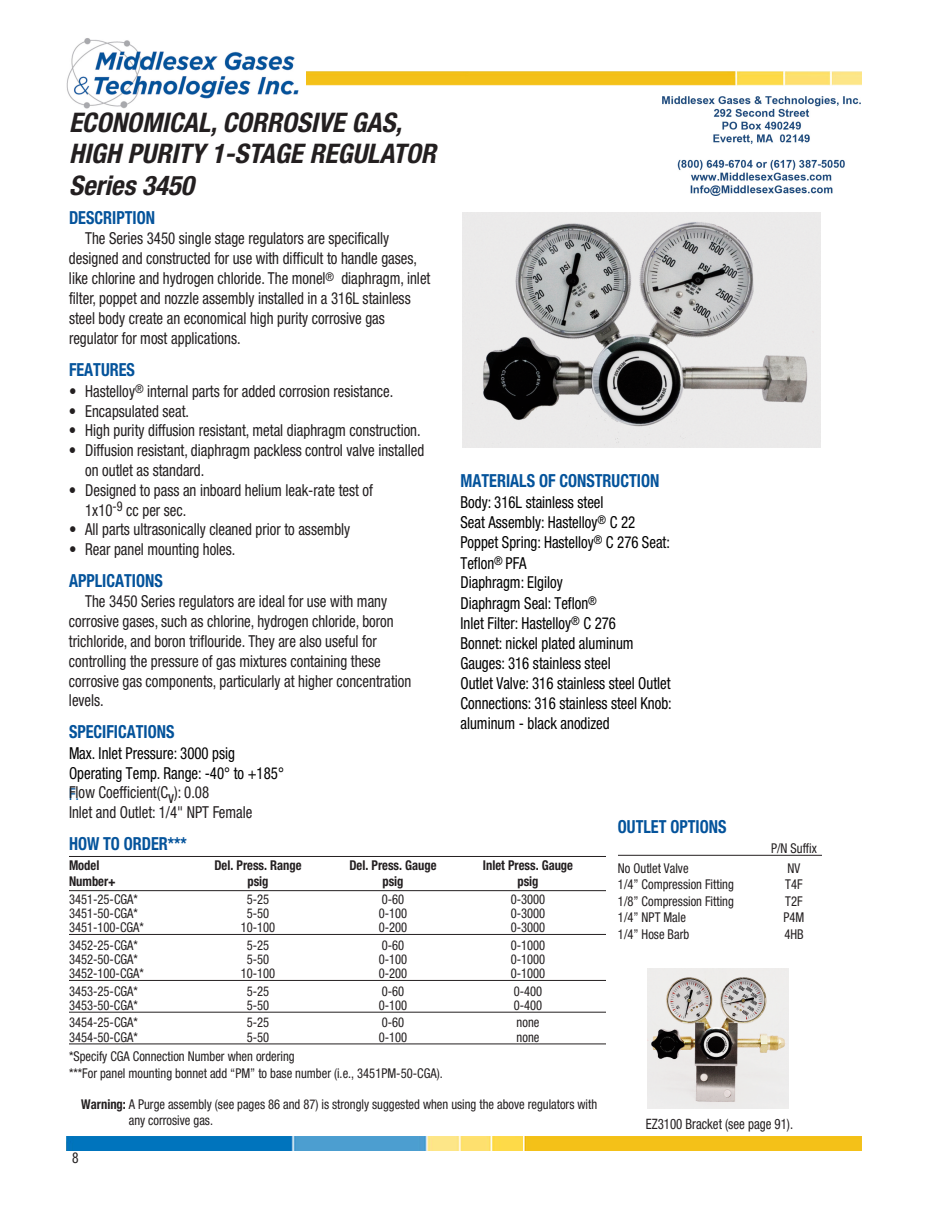
<style>
.page{position:relative;width:945px;height:1215px;background:#fff}
.page>*{position:absolute;margin:0;border:0;box-sizing:border-box;transform-origin:0 0}
.t1{font:italic 700 condensed 27px/31.5px "Helvetica Neue LT";color:#231f20}
.t2{font:700 condensed 18px "Helvetica Neue LT";color:#04539b;scale:.9 1}
.t3{font:condensed 16.5px/19.8px "Helvetica Neue LT";color:#231f20;scale:.9 1}
.t4{font:condensed 16.5px/20.1px "Helvetica Neue LT";color:#000;scale:.9 1}
.t5{font:condensed 15px "Helvetica Neue LT";color:#231f20;scale:.9 1}
.t6{font:condensed 14.4px "Helvetica Neue LT";color:#231f20;scale:.9 1}
.t7{font:condensed 13.5px/16.5px "Helvetica Neue LT";color:#231f20;scale:.93 1}
.t8{font:700 condensed 13.5px "Helvetica Neue LT";color:#231f20;scale:.93 1}
.s1{color:#04539b}
.s2{color:#231f20}
.s3{font-weight:700}
</style>
<div class="page">
<hr style="left:69px;top:856px;width:537px;height:1px;background:#231f20">
<hr style="left:69px;top:890px;width:537px;height:1px;background:#231f20">
<hr style="left:69px;top:934px;width:537px;height:1px;background:#231f20">
<hr style="left:69px;top:980px;width:537px;height:1px;background:#231f20">
<hr style="left:69px;top:1012px;width:537px;height:1px;background:#231f20">
<hr style="left:69px;top:1044px;width:537px;height:1px;background:#231f20">
<img style="left:462px;top:212px;width:358px;height:236px">
<hr style="left:618px;top:855px;width:204px;height:1px;background:#231f20">
<img style="left:648px;top:969px;width:140px;height:139px">
<img style="left:306px;top:71px;width:555px;height:15px">
<img style="left:66px;top:1136px;width:795px;height:14px">
<img style="left:663px;top:97px;width:197px;height:98px">
<img style="left:66px;top:38px;width:233px;height:71px">
<h1 class="t1" style="left:69px;top:109px;width:334px">ECONOMICAL, CORROSIVE GAS,</h1>
<h1 class="t1" style="left:69px;top:140px;width:368px">HIGH PURITY 1-STAGE REGULATOR<br>Series 3450</h1>
<p class="t2" style="left:69px;top:211px;width:97px">DESCRIPTION</p>
<p class="t3" style="left:69px;top:230px;width:403px;text-indent:16px">The Series 3450 single stage regulators are specifically designed and constructed for use with difficult to handle gases, like chlorine and hydrogen chloride. The monel<sup>®</sup> diaphragm, inlet filter, poppet and nozzle assembly installed in a 316L stainless steel body create an economical high purity corrosive gas regulator for most applications.</p>
<p class="t2" style="left:69px;top:363px;width:75px">FEATURES</p>
<p class="t3" style="left:69px;top:382px;width:362px">• Hastelloy<sup>®</sup> internal parts for added corrosion resistance.</p>
<p class="t3" style="left:69px;top:402px;width:135px">• Encapsulated seat.</p>
<p class="t3" style="left:69px;top:422px;width:392px">• High purity diffusion resistant, metal diaphragm construction.</p>
<p class="t3" style="left:85px;top:442px;width:378px;text-indent:-16px">• Diffusion resistant, diaphragm packless control valve installed on outlet as standard.</p>
<p class="t3" style="left:85px;top:481px;width:321px;text-indent:-16px">• Designed to pass an inboard helium leak-rate test of<br>1x10<sup>-9</sup> cc per sec.</p>
<p class="t3" style="left:69px;top:521px;width:314px">• All parts ultrasonically cleaned prior to assembly</p>
<p class="t3" style="left:69px;top:541px;width:187px">• Rear panel mounting holes.</p>
<p class="t2" style="left:69px;top:574px;width:106px">APPLICATIONS</p>
<p class="t3" style="left:69px;top:593px;width:382px;text-indent:16px">The 3450 Series regulators are ideal for use with many corrosive gases, such as chlorine, hydrogen chloride, boron trichloride, and boron triflouride. They are also useful for controlling the pressure of gas mixtures containing these corrosive gas components, particularly at higher concentration levels.</p>
<p class="t2" style="left:69px;top:725px;width:119px">SPECIFICATIONS</p>
<p class="t4" style="left:69px;top:744px;width:240px">Max. Inlet Pressure: 3000 psig<br>Operating Temp. Range: -40° to +185° <span class="s1">.</span><span class="s2">Flow Coefficient(Cv): 0.08<br>Inlet and Outlet: 1/4" NPT Female</span></p>
<p class="t2" style="left:460px;top:474px;width:222px">MATERIALS OF CONSTRUCTION</p>
<p class="t4" style="left:460px;top:493px;width:236px">Body: 316L stainless steel<br>Seat Assembly: Hastelloy<sup>®</sup> C 22<br>Poppet Spring: Hastelloy<sup>®</sup> C 276 Seat:<br>Teflon<sup>®</sup> PFA<br>Diaphragm: Elgiloy<br>Diaphragm Seal: Teflon<sup>®<br></sup>Inlet Filter: Hastelloy<sup>®</sup> C 276<br>Bonnet: nickel plated aluminum<br>Gauges: 316 stainless steel<br>Outlet Valve: 316 stainless steel Outlet<br>Connections: 316 stainless steel Knob: aluminum - black anodized</p>
<p class="t2" style="left:618px;top:820px;width:122px">OUTLET OPTIONS</p>
<p class="t2" style="left:69px;top:837px;width:133px">HOW TO ORDER***</p>
<p class="t8" style="left:69px;top:860px;width:34px">Model</p>
<p class="t8" style="left:214px;top:860px;width:95px">Del. Press. Range</p>
<p class="t8" style="left:349px;top:860px;width:95px">Del. Press. Gauge</p>
<p class="t8" style="left:483px;top:860px;width:98px">Inlet Press. Gauge</p>
<p class="t8" style="left:69px;top:876px;width:52px">Number+</p>
<p class="t8" style="left:247px;top:876px;width:24px">psig</p>
<p class="t8" style="left:382px;top:876px;width:24px">psig</p>
<p class="t8" style="left:517px;top:876px;width:24px">psig</p>
<p class="t7" style="left:69px;top:892px;width:76px">3451-25-CGA*</p>
<p class="t7" style="left:247px;top:892px;width:26px">5-25</p>
<p class="t7" style="left:382px;top:892px;width:26px">0-60</p>
<p class="t7" style="left:511px;top:892px;width:39px">0-3000</p>
<p class="t7" style="left:69px;top:906px;width:76px">3451-50-CGA*</p>
<p class="t7" style="left:247px;top:906px;width:26px">5-50</p>
<p class="t7" style="left:379px;top:906px;width:32px">0-100</p>
<p class="t7" style="left:511px;top:906px;width:39px">0-3000</p>
<p class="t7" style="left:69px;top:920px;width:82px">3451-100-CGA*</p>
<p class="t7" style="left:241px;top:920px;width:39px">10-100</p>
<p class="t7" style="left:379px;top:920px;width:32px">0-200</p>
<p class="t7" style="left:511px;top:920px;width:39px">0-3000</p>
<p class="t7" style="left:69px;top:938px;width:76px">3452-25-CGA*</p>
<p class="t7" style="left:247px;top:938px;width:26px">5-25</p>
<p class="t7" style="left:382px;top:938px;width:26px">0-60</p>
<p class="t7" style="left:511px;top:938px;width:39px">0-1000</p>
<p class="t7" style="left:69px;top:952px;width:76px">3452-50-CGA*</p>
<p class="t7" style="left:247px;top:952px;width:26px">5-50</p>
<p class="t7" style="left:379px;top:952px;width:32px">0-100</p>
<p class="t7" style="left:511px;top:952px;width:39px">0-1000</p>
<p class="t7" style="left:69px;top:966px;width:82px">3452-100-CGA*</p>
<p class="t7" style="left:241px;top:966px;width:39px">10-100</p>
<p class="t7" style="left:379px;top:966px;width:32px">0-200</p>
<p class="t7" style="left:511px;top:966px;width:39px">0-1000</p>
<p class="t7" style="left:69px;top:984px;width:76px">3453-25-CGA*</p>
<p class="t7" style="left:247px;top:984px;width:26px">5-25</p>
<p class="t7" style="left:382px;top:984px;width:26px">0-60</p>
<p class="t7" style="left:514px;top:984px;width:32px">0-400</p>
<p class="t7" style="left:69px;top:998px;width:76px">3453-50-CGA*</p>
<p class="t7" style="left:247px;top:998px;width:26px">5-50</p>
<p class="t7" style="left:379px;top:998px;width:32px">0-100</p>
<p class="t7" style="left:514px;top:998px;width:32px">0-400</p>
<p class="t7" style="left:69px;top:1015px;width:76px">3454-25-CGA*</p>
<p class="t7" style="left:247px;top:1015px;width:26px">5-25</p>
<p class="t7" style="left:382px;top:1015px;width:26px">0-60</p>
<p class="t7" style="left:517px;top:1015px;width:26px">none</p>
<p class="t7" style="left:69px;top:1030px;width:76px">3454-50-CGA*</p>
<p class="t7" style="left:247px;top:1030px;width:26px">5-50</p>
<p class="t7" style="left:379px;top:1030px;width:32px">0-100</p>
<p class="t7" style="left:517px;top:1030px;width:26px">none</p>
<p class="t7" style="left:69px;top:1049px;width:403px">*Specify CGA Connection Number when ordering<br>***For panel mounting bonnet add “PM” to base number (i.e., 3451PM-50-CGA).</p>
<p class="t7" style="left:129px;top:1097px;width:505px;text-indent:-48px"><span class="s3">Warning:</span> A Purge assembly (see pages 86 and 87) is strongly suggested when using the above regulators with any corrosive gas.</p>
<p class="t5" style="left:72px;top:1152px;width:9px">8</p>
<p class="t7" style="left:771px;top:841px;width:51px">P/N Suffix</p>
<p class="t7" style="left:618px;top:861px;width:77px">No Outlet Valve</p>
<p class="t7" style="left:788px;top:861px;width:15px">NV</p>
<p class="t7" style="left:618px;top:877px;width:126px">1/4” Compression Fitting</p>
<p class="t7" style="left:785px;top:877px;width:20px">T4F</p>
<p class="t7" style="left:618px;top:894px;width:126px">1/8” Compression Fitting</p>
<p class="t7" style="left:785px;top:894px;width:20px">T2F</p>
<p class="t7" style="left:618px;top:910px;width:75px">1/4” NPT Male</p>
<p class="t7" style="left:784px;top:910px;width:24px">P4M</p>
<p class="t7" style="left:618px;top:927px;width:78px">1/4” Hose Barb</p>
<p class="t7" style="left:784px;top:927px;width:22px">4HB</p>
<p class="t6" style="left:646px;top:1118px;width:165px">EZ3100 Bracket (see page 91).</p>
</div>
